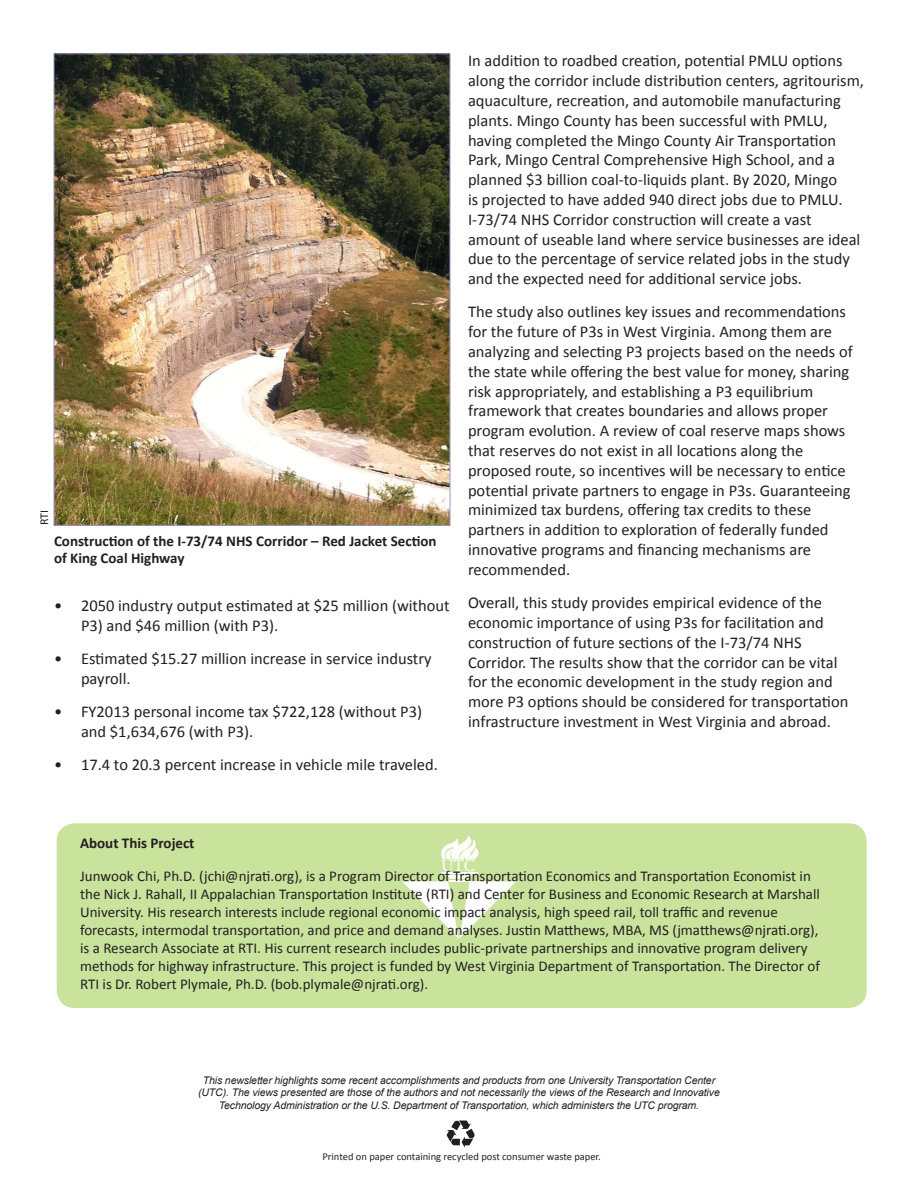
<style>
.page{position:relative;width:918px;height:1188px;background:#fff}
.page>*{position:absolute;margin:0;border:0;box-sizing:border-box;transform-origin:0 0}
.t1{font:17.1px "Minion Pro";color:#fff}
.Body{font:16.5px/19.8px "Calibri";color:#231f20}
.t2{font:15px/18px "Calibri";color:#231f20}
.About_this_report{font:700 15px/17.2px "Calibri";color:#231f20}
.t3{font:12px "Calibri";color:#231f20}
.t4{font:italic 10.5px/12.6px "Arial";letter-spacing:-.01em;color:#231f20;text-align:center}
.t5{font:10.5px "Calibri";color:#231f20}
</style>
<div class="page">
<svg style="left:447px;top:1120px;width:28px;height:28px"></svg>
<div style="left:57px;top:823px;width:810px;height:185px;background:#c9e39d;border-radius:18px"></div>
<svg style="left:441px;top:836px;width:38px;height:24px"></svg>
<hr style="left:441px;top:873px;width:37px;height:1px;background:#fff">
<svg style="left:402px;top:875px;width:114px;height:64px"></svg>
<hr style="left:449px;top:880px;width:21px;height:2px;background:#fff">
<img style="left:56px;top:55px;width:392px;height:469px">
<p class="t3" style="left:36px;top:525px;width:17px;rotate:-90deg">RTI</p>
<p class="About_this_report" style="left:54px;top:532px;width:384px">Construction of the I-73/74 NHS Corridor – Red Jacket Section of King Coal Highway</p>
<p class="Body" style="left:81px;top:596px;width:370px;text-indent:-27px">• 2050 industry output estimated at $25 million (without<br>P3) and $46 million (with P3).</p>
<p class="Body" style="left:81px;top:649px;width:352px;text-indent:-27px">• Estimated $15.27 million increase in service industry payroll.</p>
<p class="Body" style="left:81px;top:702px;width:343px;text-indent:-27px">• FY2013 personal income tax $722,128 (without P3) and $1,634,676 (with P3).</p>
<p class="Body" style="left:54px;top:755px;width:385px">• 17.4 to 20.3 percent increase in vehicle mile traveled.</p>
<p class="Body" style="left:468px;top:51px;width:397px">In addition to roadbed creation, potential PMLU options along the corridor include distribution centers, agritourism, aquaculture, recreation, and automobile manufacturing plants. Mingo County has been successful with PMLU, having completed the Mingo County Air Transportation Park, Mingo Central Comprehensive High School, and a planned $3 billion coal-to-liquids plant. By 2020, Mingo<br>is projected to have added 940 direct jobs due to PMLU.<br>I-73/74 NHS Corridor construction will create a vast amount of useable land where service businesses are ideal due to the percentage of service related jobs in the study and the expected need for additional service jobs.</p>
<p class="Body" style="left:468px;top:302px;width:386px">The study also outlines key issues and recommendations for the future of P3s in West Virginia. Among them are analyzing and selecting P3 projects based on the needs of the state while offering the best value for money, sharing risk appropriately, and establishing a P3 equilibrium framework that creates boundaries and allows proper program evolution. A review of coal reserve maps shows that reserves do not exist in all locations along the proposed route, so incentives will be necessary to entice potential private partners to engage in P3s. Guaranteeing minimized tax burdens, offering tax credits to these partners in addition to exploration of federally funded innovative programs and financing mechanisms are recommended.</p>
<p class="Body" style="left:468px;top:593px;width:382px">Overall, this study provides empirical evidence of the economic importance of using P3s for facilitation and construction of future sections of the I-73/74 NHS Corridor. The results show that the corridor can be vital for the economic development in the study region and more P3 options should be considered for transportation infrastructure investment in West Virginia and abroad.</p>
<p class="About_this_report" style="left:80px;top:835px;width:116px">About This Project</p>
<p class="t2" style="left:80px;top:867px;width:741px">Junwook Chi, Ph.D. (jchi@njrati.org), is a Program Director of Transportation Economics and Transportation Economist in the Nick J. Rahall, II Appalachian Transportation Institute (RTI) and Center for Business and Economic Research at Marshall University. His research interests include regional economic impact analysis, high speed rail, toll traffic and revenue forecasts, intermodal transportation, and price and demand analyses. Justin Matthews, MBA, MS (jmatthews@njrati.org), is a Research Associate at RTI. His current research includes public-private partnerships and innovative program delivery methods for highway infrastructure. This project is funded by West Virginia Department of Transportation. The Director of RTI is Dr. Robert Plymale, Ph.D. (bob.plymale@njrati.org).</p>
<p class="t1" style="left:441px;top:854px;width:36px">UTC</p>
<p class="t4" style="left:198px;top:1074px;width:523px">This newsletter highlights some recent accomplishments and products from one University Transportation Center (UTC). The views presented are those of the authors and not necessarily the views of the Research and Innovative<br>Technology Administration or the U.S. Department of Transportation, which administers the UTC program.</p>
<p class="t5" style="left:322px;top:1150px;width:280px">Printed on paper containing recycled post consumer waste paper.</p>
</div>
